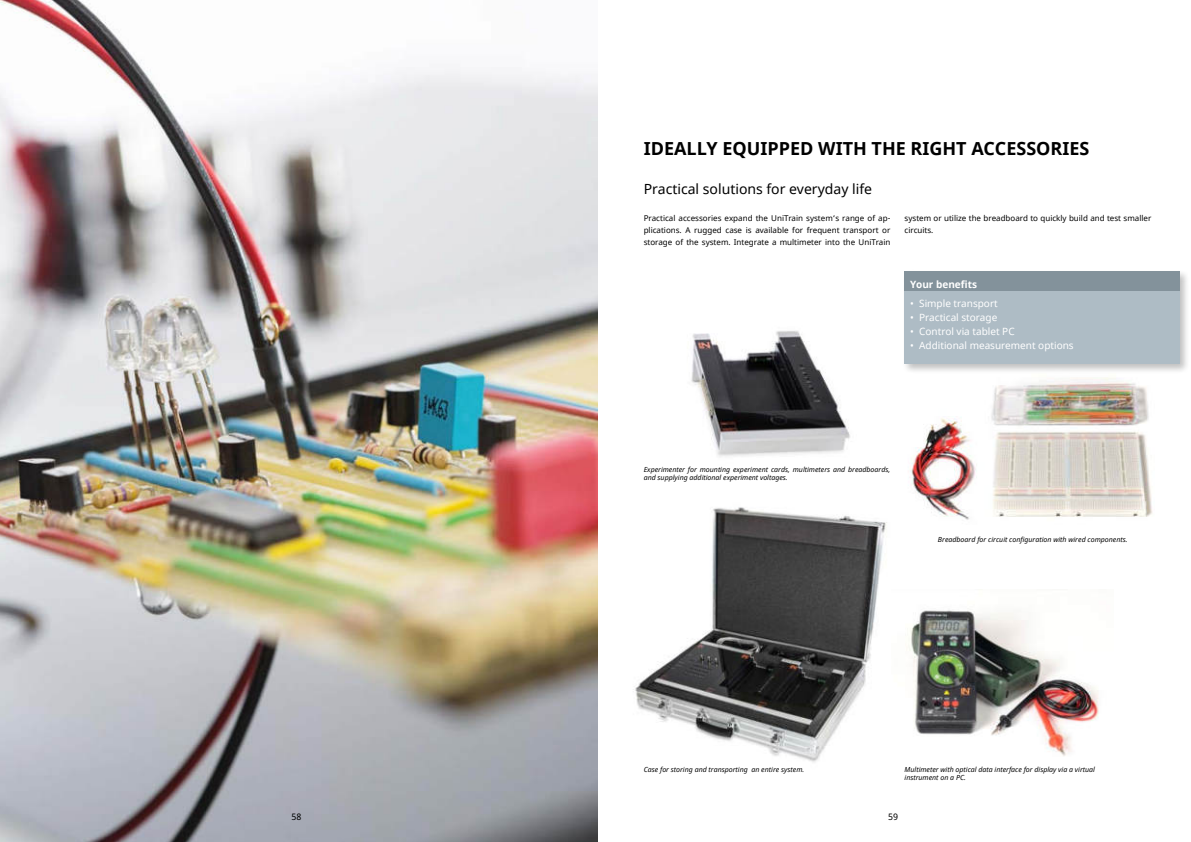
<style>
.page{position:relative;width:1191px;height:842px;background:#fff}
.page>*{position:absolute;margin:0;border:0;box-sizing:border-box;transform-origin:0 0}
.t1{font:700 18px "Noto Sans";color:#000}
.t2{font:14px "Noto Sans";color:#000}
.t3{font:10px "Noto Sans";color:#fff}
.t4{font:700 10px "Noto Sans";color:#fff}
.t5{font:9px "Noto Sans";color:#000}
.t6{font:8px/12px "Noto Sans";color:#000;text-align:justify}
.t7{font:italic 7px/8.4px "Noto Sans";color:#000}
</style>
<div class="page">
<img style="left:908px;top:610px;width:191px;height:146px">
<img style="left:633px;top:507px;width:254px;height:255px">
<img style="left:691px;top:331px;width:159px;height:126px">
<img style="left:910px;top:377px;width:242px;height:143px">
<div style="left:902px;top:269px;width:288px;height:105px;background:#000;opacity:.25"></div>
<div style="left:904px;top:271px;width:275px;height:93px;background:#aebcc5"></div>
<div style="left:904px;top:271px;width:275px;height:20px;background:#83929b"></div>
<img style="left:0;top:0;width:597px;height:842px">
<h1 class="t1" style="left:643px;top:140px;width:447px">IDEALLY EQUIPPED WITH THE RIGHT ACCESSORIES</h1>
<h2 class="t2" style="left:643px;top:182px;width:230px">Practical solutions for everyday life</h2>
<p class="t6" style="left:643px;top:213px;width:248px">Practical accessories expand the UniTrain system‘s range of ap&shy;plications. A rugged case is available for frequent transport or storage of the system. Integrate a multimeter into the UniTrain</p>
<p class="t6" style="left:904px;top:213px;width:248px">system or utilize the breadboard to quickly build and test smaller circuits.</p>
<h3 class="t4" style="left:910px;top:277px;width:68px">Your benefits</h3>
<h3 class="t3" style="left:910px;top:299px;width:89px">• Simple transport</h3>
<h3 class="t3" style="left:910px;top:313px;width:89px">• Practical storage</h3>
<h3 class="t3" style="left:910px;top:327px;width:106px">• Control via tablet PC</h3>
<h3 class="t3" style="left:910px;top:341px;width:165px">• Additional measurement options</h3>
<p class="t7" style="left:643px;top:466px;width:248px">Experimenter for mounting experiment cards, multimeters and breadboards, and supplying additional experiment voltages.</p>
<p class="t7" style="left:938px;top:535px;width:191px">Breadboard for circuit configuration with wired components.</p>
<p class="t7" style="left:643px;top:765px;width:162px">Case for storing and transporting an entire system.</p>
<p class="t7" style="left:904px;top:765px;width:192px">Multimeter with optical data interface for display via a virtual instrument on a PC.</p>
<p class="t5" style="left:291px;top:812px;width:11px">58</p>
<p class="t5" style="left:888px;top:812px;width:11px">59</p>
</div>
